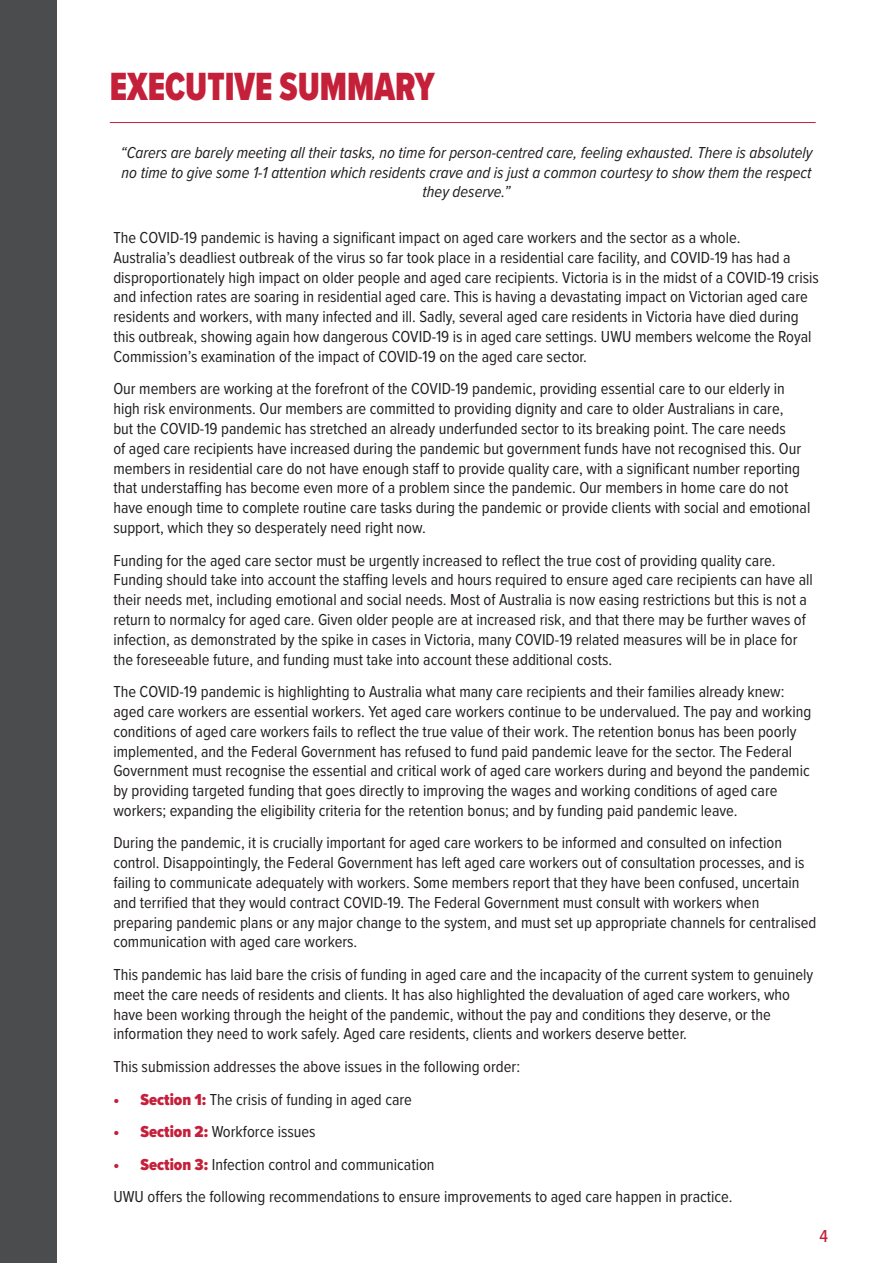
<style>
.page{position:relative;width:893px;height:1263px;background:#fff}
.page>*{position:absolute;margin:0;border:0;box-sizing:border-box;transform-origin:0 0}
.t1{font:900 40.8px "Proxima Nova Cond";color:#c5203a;scale:.85 1}
.t2{font:500 18px "Proxima Nova Cond";color:#c5203a}
.Body{font:16.5px/19.8px "Proxima Nova Cond";color:#231f20}
.Body-2{font:italic 16.5px/19.8px "Proxima Nova Cond";color:#231f20;text-align:center}
.s1{font-weight:900;color:#c5203a}
</style>
<div class="page">
<div style="left:0;top:0;width:57px;height:1263px;background:#4b4c4d"></div>
<hr style="left:110px;top:122px;width:706px;height:1px;background:#c5203a">
<p class="t1" style="left:110px;top:57px;width:384px">EXECUTIVE SUMMARY</p>
<p class="Body-2" style="left:120px;top:142px;width:694px">“Carers are barely meeting all their tasks, no time for person-centred care, feeling exhausted. There is absolutely no time to give some 1-1 attention which residents crave and is just a common courtesy to show them the respect they deserve.”</p>
<p class="Body" style="left:113px;top:227px;width:707px">The COVID-19 pandemic is having a significant impact on aged care workers and the sector as a whole.<br>Australia’s deadliest outbreak of the virus so far took place in a residential care facility, and COVID-19 has had a disproportionately high impact on older people and aged care recipients. Victoria is in the midst of a COVID-19 crisis and infection rates are soaring in residential aged care. This is having a devastating impact on Victorian aged care residents and workers, with many infected and ill. Sadly, several aged care residents in Victoria have died during this outbreak, showing again how dangerous COVID-19 is in aged care settings. UWU members welcome the Royal Commission’s examination of the impact of COVID-19 on the aged care sector.</p>
<p class="Body" style="left:113px;top:378px;width:698px">Our members are working at the forefront of the COVID-19 pandemic, providing essential care to our elderly in high risk environments. Our members are committed to providing dignity and care to older Australians in care,<br>but the COVID-19 pandemic has stretched an already underfunded sector to its breaking point. The care needs<br>of aged care recipients have increased during the pandemic but government funds have not recognised this. Our members in residential care do not have enough staff to provide quality care, with a significant number reporting that understaffing has become even more of a problem since the pandemic. Our members in home care do not have enough time to complete routine care tasks during the pandemic or provide clients with social and emotional support, which they so desperately need right now.</p>
<p class="Body" style="left:113px;top:549px;width:701px">Funding for the aged care sector must be urgently increased to reflect the true cost of providing quality care.<br>Funding should take into account the staffing levels and hours required to ensure aged care recipients can have all their needs met, including emotional and social needs. Most of Australia is now easing restrictions but this is not a return to normalcy for aged care. Given older people are at increased risk, and that there may be further waves of infection, as demonstrated by the spike in cases in Victoria, many COVID-19 related measures will be in place for the foreseeable future, and funding must take into account these additional costs.</p>
<p class="Body" style="left:113px;top:681px;width:700px">The COVID-19 pandemic is highlighting to Australia what many care recipients and their families already knew: aged care workers are essential workers. Yet aged care workers continue to be undervalued. The pay and working conditions of aged care workers fails to reflect the true value of their work. The retention bonus has been poorly implemented, and the Federal Government has refused to fund paid pandemic leave for the sector. The Federal Government must recognise the essential and critical work of aged care workers during and beyond the pandemic by providing targeted funding that goes directly to improving the wages and working conditions of aged care workers; expanding the eligibility criteria for the retention bonus; and by funding paid pandemic leave.</p>
<p class="Body" style="left:113px;top:832px;width:705px">During the pandemic, it is crucially important for aged care workers to be informed and consulted on infection control. Disappointingly, the Federal Government has left aged care workers out of consultation processes, and is failing to communicate adequately with workers. Some members report that they have been confused, uncertain and terrified that they would contract COVID-19. The Federal Government must consult with workers when preparing pandemic plans or any major change to the system, and must set up appropriate channels for centralised communication with aged care workers.</p>
<p class="Body" style="left:113px;top:964px;width:701px">This pandemic has laid bare the crisis of funding in aged care and the incapacity of the current system to genuinely meet the care needs of residents and clients. It has also highlighted the devaluation of aged care workers, who have been working through the height of the pandemic, without the pay and conditions they deserve, or the information they need to work safely. Aged care residents, clients and workers deserve better.</p>
<p class="Body" style="left:113px;top:1056px;width:408px">This submission addresses the above issues in the following order:</p>
<p class="Body" style="left:113px;top:1088px;width:300px"><span class="s1">• Section 1:</span> The crisis of funding in aged care</p>
<p class="Body" style="left:113px;top:1121px;width:204px"><span class="s1">• Section 2:</span> Workforce issues</p>
<p class="Body" style="left:113px;top:1153px;width:323px"><span class="s1">• Section 3:</span> Infection control and communication</p>
<p class="Body" style="left:113px;top:1186px;width:621px">UWU offers the following recommendations to ensure improvements to aged care happen in practice.</p>
<p class="t2" style="left:819px;top:1223px;width:10px">4</p>
</div>
